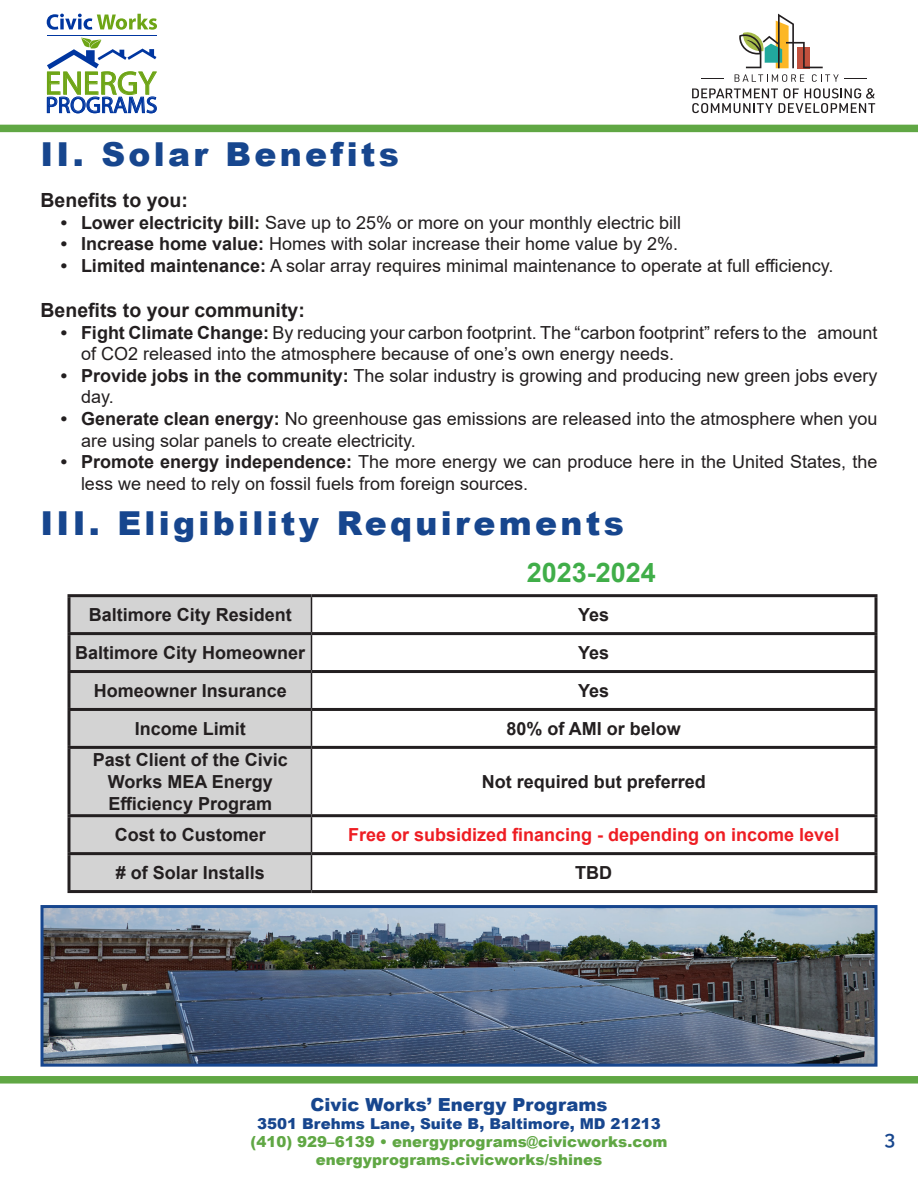
<style>
.page{position:relative;width:918px;height:1188px;background:#fff}
.page>*{position:absolute;margin:0;border:0;box-sizing:border-box;transform-origin:0 0}
.t1{font:900 33px "Arial";letter-spacing:.1em;color:#17468e}
.t2{font:33px "Myriad Pro";color:#6ea516}
.Heading_-_Bold{font:700 27px "Arial";color:#40ae49}
.t3{font:22.95px "Myriad Pro";color:#0036a0}
.Regular_Text{font:700 19.5px "Arial";color:#231f20}
.Heading_-_Bold-2{font:700 19.5px "Arial";color:#231f20}
.t4{font:600 19.5px "Raleway";color:#17468e}
.t5{font:18px/21.6px "Arial";color:#231f20}
.Heading_-_Bold_2_Tab{font:700 18px/21.6px "Arial";color:#231f20;text-align:center}
.Heading_-_Bold_2_Tab-2{font:700 18px "Arial";color:#ee1d23}
.t6{font:900 18px "Arial";color:#17468e}
.t7{font:900 15px/18px "Arial";color:#60a744;text-align:center}
.t8{font:900 15px "Arial";color:#17468e}
.s1{font-weight:700}
</style>
<div class="page">
<div style="left:0;top:125px;width:918px;height:7px;background:#60a744"></div>
<div style="left:0;top:1076px;width:918px;height:8px;background:#60a744"></div>
<svg style="left:47px;top:14px;width:110px;height:16px"></svg>
<hr style="left:47px;top:35px;width:110px;height:1px;background:#0036a0">
<svg style="left:47px;top:38px;width:109px;height:31px"></svg>
<svg style="left:692px;top:88px;width:183px;height:25px"></svg>
<svg style="left:735px;top:74px;width:69px;height:8px"></svg>
<svg style="left:812px;top:74px;width:55px;height:8px"></svg>
<svg style="left:701px;top:78px;width:23px;height:1px"></svg>
<svg style="left:739px;top:14px;width:84px;height:54px"></svg>
<div style="left:70px;top:597px;width:241px;height:293px;background:#d3d3d3"></div>
<hr style="left:311px;top:597px;width:1px;height:35px;background:#231f20">
<hr style="left:311px;top:635px;width:1px;height:35px;background:#231f20">
<hr style="left:311px;top:673px;width:1px;height:35px;background:#231f20">
<hr style="left:311px;top:711px;width:1px;height:35px;background:#231f20">
<hr style="left:311px;top:749px;width:1px;height:65px;background:#231f20">
<hr style="left:311px;top:817px;width:1px;height:35px;background:#231f20">
<hr style="left:311px;top:855px;width:1px;height:35px;background:#231f20">
<hr style="left:68px;top:594px;width:244px;height:3px;background:#231f20">
<hr style="left:68px;top:597px;width:2px;height:35px;background:#231f20">
<hr style="left:312px;top:594px;width:565px;height:3px;background:#231f20">
<svg style="left:874px;top:597px;width:4px;height:35px"></svg>
<hr style="left:68px;top:632px;width:244px;height:3px;background:#231f20">
<hr style="left:68px;top:635px;width:2px;height:35px;background:#231f20">
<hr style="left:312px;top:632px;width:565px;height:3px;background:#231f20">
<svg style="left:874px;top:635px;width:4px;height:35px"></svg>
<hr style="left:68px;top:670px;width:244px;height:3px;background:#231f20">
<hr style="left:68px;top:673px;width:2px;height:35px;background:#231f20">
<hr style="left:312px;top:670px;width:565px;height:3px;background:#231f20">
<svg style="left:874px;top:673px;width:4px;height:35px"></svg>
<hr style="left:68px;top:708px;width:244px;height:3px;background:#231f20">
<hr style="left:68px;top:711px;width:2px;height:35px;background:#231f20">
<hr style="left:312px;top:708px;width:565px;height:3px;background:#231f20">
<svg style="left:874px;top:711px;width:4px;height:35px"></svg>
<hr style="left:68px;top:746px;width:244px;height:3px;background:#231f20">
<hr style="left:68px;top:749px;width:2px;height:65px;background:#231f20">
<hr style="left:312px;top:746px;width:565px;height:3px;background:#231f20">
<svg style="left:874px;top:749px;width:4px;height:65px"></svg>
<hr style="left:68px;top:814px;width:244px;height:3px;background:#231f20">
<hr style="left:68px;top:817px;width:2px;height:35px;background:#231f20">
<hr style="left:312px;top:814px;width:565px;height:3px;background:#231f20">
<svg style="left:874px;top:817px;width:4px;height:35px"></svg>
<hr style="left:68px;top:852px;width:244px;height:3px;background:#231f20">
<hr style="left:68px;top:855px;width:2px;height:35px;background:#231f20">
<hr style="left:312px;top:852px;width:565px;height:3px;background:#231f20">
<svg style="left:874px;top:855px;width:4px;height:35px"></svg>
<hr style="left:68px;top:890px;width:244px;height:3px;background:#231f20">
<hr style="left:312px;top:890px;width:565px;height:3px;background:#231f20">
<img style="left:44px;top:909px;width:830px;height:154px">
<div style="left:40px;top:905px;width:838px;height:162px;border:3px solid #17468e"></div>
<h1 class="t2" style="left:45px;top:63px;width:113px">ENERGY</h1>
<p class="t3" style="left:46px;top:91px;width:113px">PROGRAMS</p>
<p class="t1" style="left:40px;top:131px;width:360px">II. Solar Benefits</p>
<p class="Heading_-_Bold-2" style="left:40px;top:187px;width:149px">Benefits to you:</p>
<p class="t5" style="left:61px;top:212px;width:622px"><span class="s1">• Lower electricity bill:</span> Save up to 25% or more on your monthly electric bill</p>
<p class="t5" style="left:61px;top:233px;width:619px"><span class="s1">• Increase home value:</span> Homes with solar increase their home value by 2%.</p>
<p class="t5" style="left:61px;top:255px;width:774px"><span class="s1">• Limited maintenance:</span> A solar array requires minimal maintenance to operate at full efficiency.</p>
<p class="Regular_Text" style="left:40px;top:296px;width:266px">Benefits to your community:</p>
<p class="t5" style="left:81px;top:321px;width:798px;text-indent:-20px"><span class="s1">• Fight Climate Change:</span> By reducing your carbon footprint. The “carbon footprint” refers to the amount of CO2 released into the atmosphere because of one’s own energy needs.</p>
<p class="t5" style="left:81px;top:365px;width:798px;text-indent:-20px"><span class="s1">• Provide jobs in the community:</span> The solar industry is growing and producing new green jobs every day.</p>
<p class="t5" style="left:81px;top:408px;width:798px;text-indent:-20px"><span class="s1">• Generate clean energy:</span> No greenhouse gas emissions are released into the atmosphere when you are using solar panels to create electricity.</p>
<p class="t5" style="left:81px;top:451px;width:798px;text-indent:-20px"><span class="s1">• Promote energy independence:</span> The more energy we can produce here in the United States, the less we need to rely on fossil fuels from foreign sources.</p>
<p class="t1" style="left:40px;top:499px;width:585px">III. Eligibility Requirements</p>
<p class="Heading_-_Bold" style="left:527px;top:553px;width:131px">2023-2024</p>
<p class="Heading_-_Bold_2_Tab" style="left:89px;top:604px;width:205px">Baltimore City Resident</p>
<p class="Heading_-_Bold_2_Tab" style="left:578px;top:604px;width:33px">Yes</p>
<p class="Heading_-_Bold_2_Tab" style="left:75px;top:642px;width:232px">Baltimore City Homeowner</p>
<p class="Heading_-_Bold_2_Tab" style="left:578px;top:642px;width:33px">Yes</p>
<p class="Heading_-_Bold_2_Tab" style="left:94px;top:680px;width:195px">Homeowner Insurance</p>
<p class="Heading_-_Bold_2_Tab" style="left:578px;top:680px;width:33px">Yes</p>
<p class="Heading_-_Bold_2_Tab" style="left:135px;top:718px;width:113px">Income Limit</p>
<p class="Heading_-_Bold_2_Tab" style="left:507px;top:718px;width:176px">80% of AMI or below</p>
<p class="Heading_-_Bold_2_Tab" style="left:93px;top:750px;width:197px">Past Client of the Civic<br>Works MEA Energy<br>Efficiency Program</p>
<p class="Heading_-_Bold_2_Tab" style="left:482px;top:771px;width:226px">Not required but preferred</p>
<p class="Heading_-_Bold_2_Tab" style="left:115px;top:824px;width:153px">Cost to Customer</p>
<p class="Heading_-_Bold_2_Tab-2" style="left:348px;top:822px;width:493px">Free or subsidized financing - depending on income level</p>
<p class="Heading_-_Bold_2_Tab" style="left:116px;top:862px;width:151px"># of Solar Installs</p>
<p class="Heading_-_Bold_2_Tab" style="left:575px;top:862px;width:38px">TBD</p>
<p class="t6" style="left:311px;top:1092px;width:298px">Civic Works’ Energy Programs</p>
<p class="t8" style="left:257px;top:1113px;width:405px">3501 Brehms Lane, Suite B, Baltimore, MD 21213</p>
<p class="t7" style="left:251px;top:1132px;width:418px">(410) 929–6139 • energyprograms@civicworks.com energyprograms.civicworks/shines</p>
<p class="t4" style="left:884px;top:1123px;width:12px">3</p>
</div>
